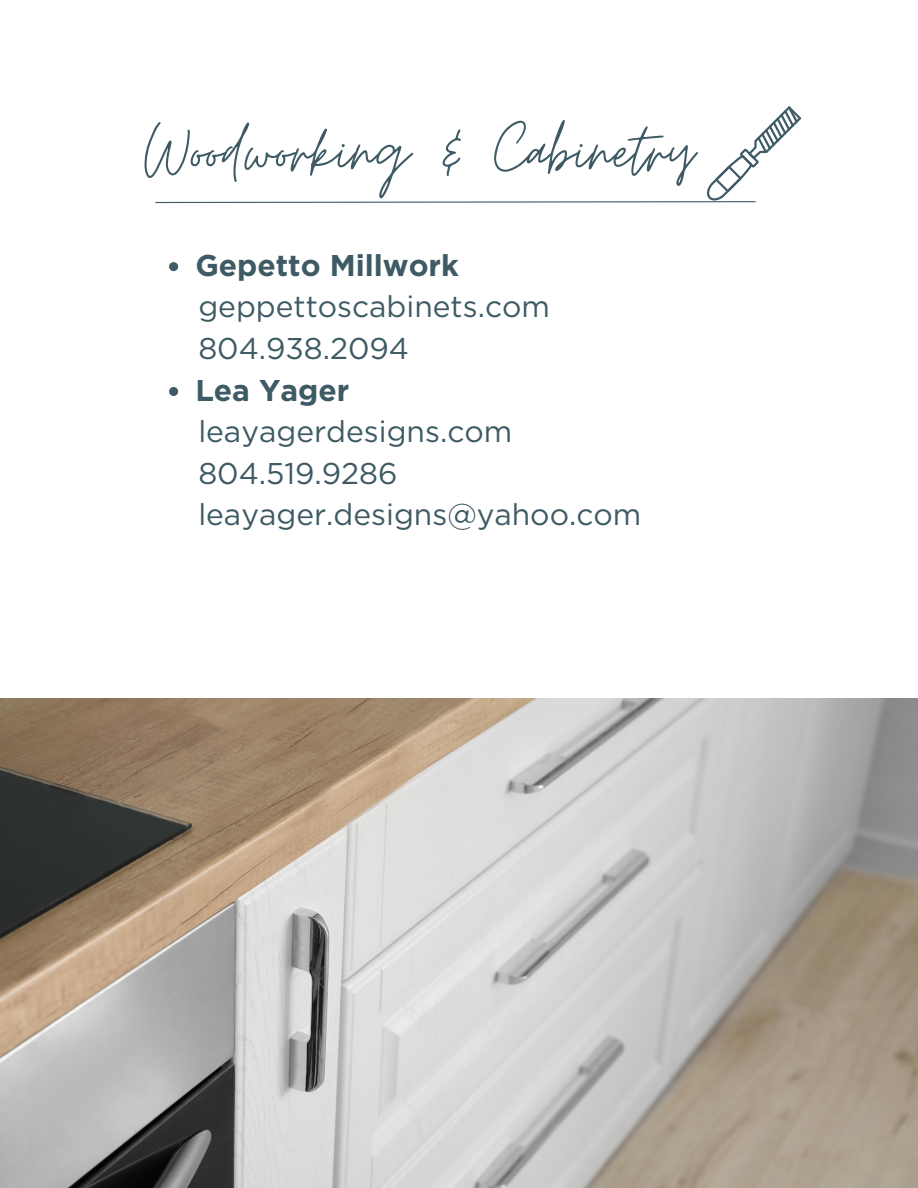
<style>
.page{position:relative;width:918px;height:1188px;background:#fff}
.page>*{position:absolute;margin:0;border:0;box-sizing:border-box;transform-origin:0 0}
.t1{font:79.5px "Moon Time";color:#3e5a64}
.t2{font:30px/41.7px "Gotham";color:#3e5a64}
.t3{font:700 30px "Gotham";color:#3e5a64}
</style>
<div class="page">
<img style="left:0;top:699px;width:918px;height:489px">
<svg style="left:155px;top:106px;width:646px;height:98px"></svg>
<svg style="left:169px;top:262px;width:9px;height:9px"></svg>
<svg style="left:169px;top:387px;width:9px;height:9px"></svg>
<h1 class="t1" style="left:145px;top:103px;width:551px">Woodworking &amp; Cabinetry</h1>
<p class="t3" style="left:195px;top:247px;width:265px">Gepetto Millwork</p>
<p class="t2" style="left:198px;top:286px;width:353px">geppettoscabinets.com<br>804.938.2094</p>
<p class="t3" style="left:195px;top:372px;width:156px">Lea Yager</p>
<p class="t2" style="left:198px;top:410px;width:444px">leayagerdesigns.com<br>804.519.9286 leayager.designs@yahoo.com</p>
</div>
